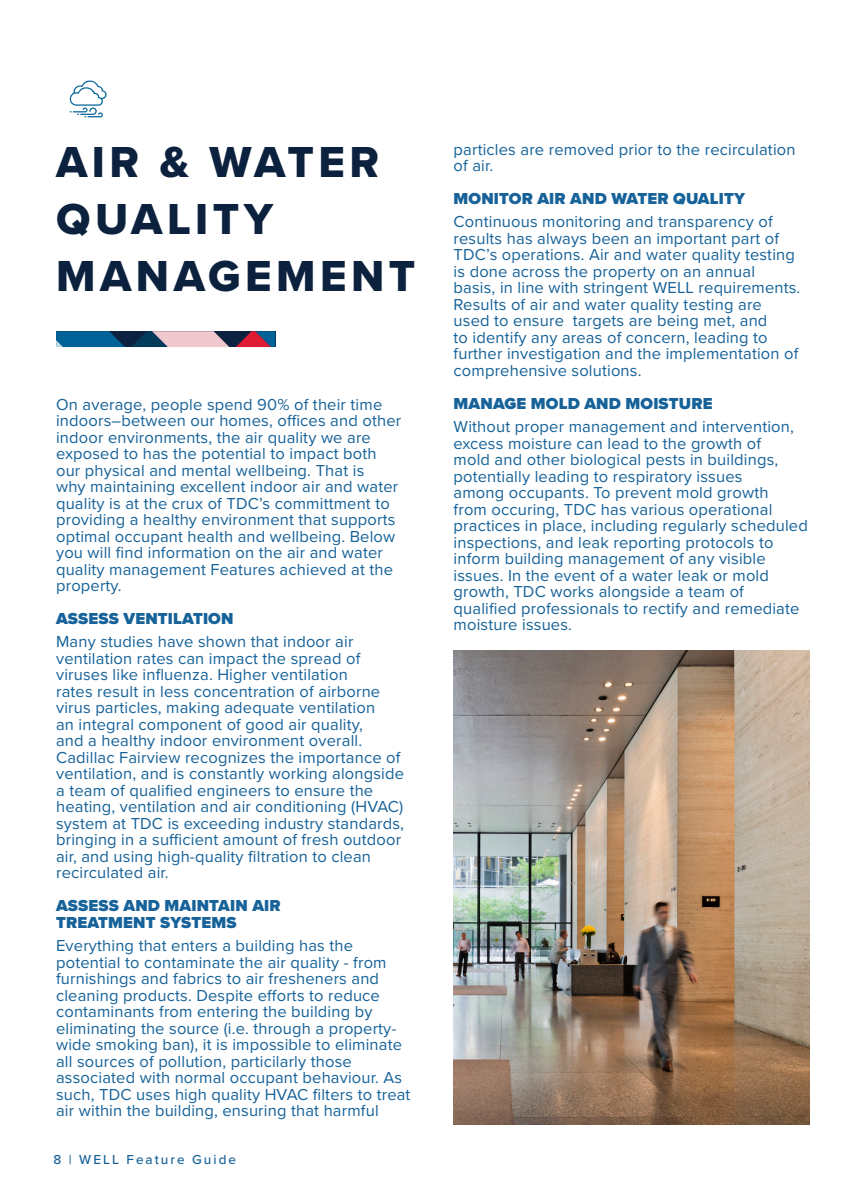
<style>
.page{position:relative;width:864px;height:1188px;background:#fff}
.page>*{position:absolute;margin:0;border:0;box-sizing:border-box;transform-origin:0 0}
.t1{font:45px "Proxima Nova Extrabld";letter-spacing:.1em;color:#0b213e}
.t2{font:16.5px/16.5px "Proxima Nova";letter-spacing:.01em;color:#166299}
.t3{font:900 16.5px "Proxima Nova";letter-spacing:.01em;color:#166299}
.t4{font:500 13.5px "Proxima Nova";letter-spacing:.15em;color:#166299}
</style>
<div class="page">
<div style="left:56px;top:331px;width:219px;height:16px;background:#0d2240"></div>
<svg style="left:56px;top:331px;width:69px;height:16px"></svg>
<svg style="left:236px;top:331px;width:39px;height:16px"></svg>
<svg style="left:131px;top:331px;width:98px;height:16px"></svg>
<svg style="left:69px;top:80px;width:38px;height:37px"></svg>
<img style="left:454px;top:650px;width:356px;height:474px">
<p class="t1" style="left:56px;top:128px;width:325px">AIR &amp; WATER</p>
<p class="t1" style="left:56px;top:185px;width:219px">QUALITY</p>
<p class="t1" style="left:56px;top:242px;width:361px">MANAGEMENT</p>
<p class="t2" style="left:56px;top:395px;width:347px">On average, people spend 90% of their time indoors–between our homes, offices and other indoor environments, the air quality we are exposed to has the potential to impact both our physical and mental wellbeing. That is<br>why maintaining excellent indoor air and water quality is at the crux of TDC’s committment to providing a healthy environment that supports optimal occupant health and wellbeing. Below you will find information on the air and water quality management Features achieved at the property.</p>
<p class="t3" style="left:56px;top:606px;width:179px">ASSESS VENTILATION</p>
<p class="t2" style="left:56px;top:633px;width:350px">Many studies have shown that indoor air ventilation rates can impact the spread of viruses like influenza. Higher ventilation<br>rates result in less concentration of airborne virus particles, making adequate ventilation<br>an integral component of good air quality,<br>and a healthy indoor environment overall.<br>Cadillac Fairview recognizes the importance of ventilation, and is constantly working alongside a team of qualified engineers to ensure the heating, ventilation and air conditioning (HVAC) system at TDC is exceeding industry standards, bringing in a sufficient amount of fresh outdoor air, and using high-quality filtration to clean recirculated air.</p>
<p class="t3" style="left:56px;top:893px;width:226px">ASSESS AND MAINTAIN AIR</p>
<p class="t3" style="left:56px;top:910px;width:182px">TREATMENT SYSTEMS</p>
<p class="t2" style="left:56px;top:937px;width:356px">Everything that enters a building has the potential to contaminate the air quality - from furnishings and fabrics to air fresheners and cleaning products. Despite efforts to reduce contaminants from entering the building by eliminating the source (i.e. through a property&shy;wide smoking ban), it is impossible to eliminate all sources of pollution, particilarly those associated with normal occupant behaviour. As such, TDC uses high quality HVAC filters to treat air within the building, ensuring that harmful</p>
<p class="t4" style="left:53px;top:1150px;width:184px">8 | WELL Feature Guide</p>
<p class="t2" style="left:454px;top:140px;width:343px">particles are removed prior to the recirculation of air.</p>
<p class="t3" style="left:454px;top:186px;width:293px">MONITOR AIR AND WATER QUALITY</p>
<p class="t2" style="left:454px;top:213px;width:348px">Continuous monitoring and transparency of results has always been an important part of TDC’s operations. Air and water quality testing is done across the property on an annual basis, in line with stringent WELL requirements.<br>Results of air and water quality testing are used to ensure targets are being met, and<br>to identify any areas of concern, leading to further investigation and the implementation of comprehensive solutions.</p>
<p class="t3" style="left:454px;top:391px;width:261px">MANAGE MOLD AND MOISTURE</p>
<p class="t2" style="left:454px;top:418px;width:356px">Without proper management and intervention, excess moisture can lead to the growth of<br>mold and other biological pests in buildings, potentially leading to respiratory issues<br>among occupants. To prevent mold growth<br>from occuring, TDC has various operational practices in place, including regularly scheduled inspections, and leak reporting protocols to inform building management of any visible issues. In the event of a water leak or mold growth, TDC works alongside a team of qualified professionals to rectify and remediate moisture issues.</p>
</div>
